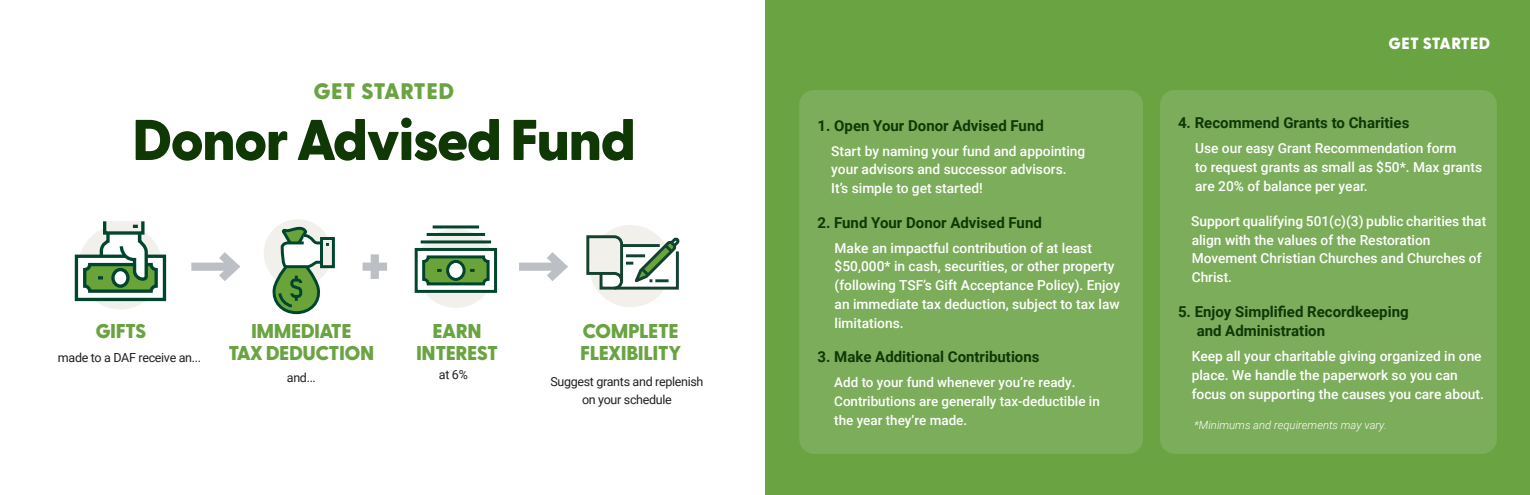
<style>
.page{position:relative;width:1530px;height:495px;background:#fff}
.page>*{position:absolute;margin:0;border:0;box-sizing:border-box;transform-origin:0 0}
.t1{font:800 57.25px "Greycliff CF";letter-spacing:-.025em;color:#0f3805}
.t2{font:800 22.5px "Greycliff CF";letter-spacing:.025em;color:#6aa442}
.t3{font:800 20px "Greycliff CF";letter-spacing:-.025em;color:#6aa442}
.t4{font:800 16.25px "Greycliff CF";letter-spacing:.025em;color:#fff}
.t5{font:700 15px "Roboto";color:#0f3805}
.t6{font:500 13.75px/18.8px "Roboto";color:#fff}
.t7{font:500 13.5px "Roboto";color:#fff}
.t8{font:12.5px "Roboto";letter-spacing:-.025em;color:#231f20}
.t9{font:italic 300 11.25px "Roboto";color:#fff}
</style>
<div class="page">
<div style="left:765px;top:0;width:765px;height:495px;background:#6aa442"></div>
<div style="left:1160px;top:90px;width:337px;height:364px;background:#7cad5a;border-radius:15px"></div>
<div style="left:799px;top:90px;width:344px;height:364px;background:#7cad5a;border-radius:15px"></div>
<div style="left:589px;top:225px;width:83px;height:82px;background:#f2f0eb;border-radius:50%"></div>
<svg style="left:586px;top:235px;width:94px;height:55px"></svg>
<div style="left:78px;top:225px;width:85px;height:84px;background:#f2f0eb;border-radius:50%"></div>
<div style="left:75px;top:255px;width:91px;height:46px;background:#fff;border:3px solid #00452e"></div>
<div style="left:85px;top:265px;width:71px;height:26px;background:#6ba33b;border-radius:5px"></div>
<div style="left:83px;top:263px;width:75px;height:30px;border:3px solid #00452e;border-radius:5px"></div>
<svg style="left:113px;top:270px;width:15px;height:16px"></svg>
<div style="left:111px;top:268px;width:19px;height:20px;border:3px solid #00452e;border-radius:50%"></div>
<svg style="left:98px;top:223px;width:52px;height:59px"></svg>
<div style="left:519px;top:263px;width:43px;height:8px;background:#bcbfc4"></div>
<svg style="left:538px;top:252px;width:30px;height:29px"></svg>
<div style="left:191px;top:263px;width:43px;height:8px;background:#bcbfc4"></div>
<svg style="left:210px;top:252px;width:30px;height:29px"></svg>
<div style="left:264px;top:219px;width:68px;height:68px;background:#f2f0eb;border-radius:50%"></div>
<div style="left:320px;top:237px;width:15px;height:31px;background:#f2f0eb;border:3px solid #00452e"></div>
<svg style="left:271px;top:225px;width:59px;height:90px"></svg>
<div style="left:416px;top:229px;width:79px;height:79px;background:#f2f0eb;border-radius:50%"></div>
<div style="left:415px;top:248px;width:82px;height:45px;background:#fff;border:3px solid #00452e"></div>
<div style="left:424px;top:257px;width:64px;height:27px;background:#6ba33b;border-radius:4px"></div>
<div style="left:422px;top:255px;width:68px;height:30px;border:3px solid #00452e;border-radius:4px"></div>
<svg style="left:437px;top:269px;width:5px;height:3px"></svg>
<svg style="left:470px;top:269px;width:5px;height:3px"></svg>
<svg style="left:448px;top:261px;width:16px;height:18px"></svg>
<div style="left:446px;top:260px;width:20px;height:21px;border:3px solid #00452e;border-radius:50%"></div>
<hr style="left:421px;top:240px;width:70px;height:3px;background:#00452e">
<hr style="left:427px;top:233px;width:58px;height:3px;background:#00452e">
<hr style="left:433px;top:225px;width:46px;height:3px;background:#00452e">
<div style="left:363px;top:263px;width:24px;height:8px;background:#bcbfc4"></div>
<div style="left:371px;top:254px;width:8px;height:25px;background:#bcbfc4"></div>
<p class="t2" style="left:314px;top:74px;width:142px">GET STARTED</p>
<p class="t1" style="left:132px;top:96px;width:505px">Donor Advised Fund</p>
<p class="t3" style="left:96px;top:316px;width:52px">GIFTS</p>
<p class="t8" style="left:58px;top:349px;width:145px">made to a DAF receive an...</p>
<p class="t3" style="left:251px;top:316px;width:102px">IMMEDIATE</p>
<p class="t3" style="left:228px;top:338px;width:147px">TAX DEDUCTION</p>
<p class="t8" style="left:287px;top:369px;width:31px">and...</p>
<p class="t3" style="left:433px;top:316px;width:50px">EARN</p>
<p class="t3" style="left:416px;top:338px;width:83px">INTEREST</p>
<p class="t8" style="left:439px;top:366px;width:30px">at 6%</p>
<p class="t3" style="left:583px;top:316px;width:98px">COMPLETE</p>
<p class="t3" style="left:580px;top:338px;width:102px">FLEXIBILITY</p>
<p class="t8" style="left:550px;top:372px;width:155px">Suggest grants and replenish</p>
<p class="t8" style="left:582px;top:391px;width:91px">on your schedule</p>
<p class="t5" style="left:818px;top:115px;width:228px">1. Open Your Donor Advised Fund</p>
<p class="t6" style="left:831px;top:141px;width:256px">Start by naming your fund and appointing</p>
<p class="t6" style="left:831px;top:160px;width:237px">your advisors and successor advisors.</p>
<p class="t6" style="left:831px;top:178px;width:153px">It’s simple to get started!</p>
<p class="t5" style="left:818px;top:212px;width:226px">2. Fund Your Donor Advised Fund</p>
<p class="t6" style="left:835px;top:238px;width:287px">Make an impactful contribution of at least $50,000* in cash, securities, or other property (following TSF’s Gift Acceptance Policy). Enjoy an immediate tax deduction, subject to tax law limitations.</p>
<p class="t5" style="left:818px;top:346px;width:224px">3. Make Additional Contributions</p>
<p class="t7" style="left:834px;top:373px;width:243px">Add to your fund whenever you’re ready.</p>
<p class="t7" style="left:834px;top:392px;width:267px">Contributions are generally tax-deductible in</p>
<p class="t7" style="left:834px;top:410px;width:135px">the year they’re made.</p>
<p class="t4" style="left:1389px;top:31px;width:103px">GET STARTED</p>
<p class="t5" style="left:1178px;top:112px;width:233px">4. Recommend Grants to Charities</p>
<p class="t6" style="left:1195px;top:138px;width:263px">Use our easy Grant Recommendation form</p>
<p class="t6" style="left:1195px;top:157px;width:289px">to request grants as small as $50*. Max grants are 20% of balance per year.</p>
<p class="t6" style="left:1191px;top:211px;width:297px">Support qualifying 501(c)(3) public charities that</p>
<p class="t6" style="left:1192px;top:230px;width:240px">align with the values of the Restoration</p>
<p class="t6" style="left:1192px;top:249px;width:291px">Movement Christian Churches and Churches of<br>Christ.</p>
<p class="t5" style="left:1178px;top:302px;width:232px">5. Enjoy Simplified Recordkeeping</p>
<p class="t5" style="left:1197px;top:320px;width:130px">and Administration</p>
<p class="t6" style="left:1192px;top:346px;width:292px">Keep all your charitable giving organized in one place. We handle the paperwork so you can</p>
<p class="t6" style="left:1192px;top:384px;width:294px">focus on supporting the causes you care about.</p>
<p class="t9" style="left:1194px;top:417px;width:194px">*Minimums and requirements may vary.</p>
</div>
